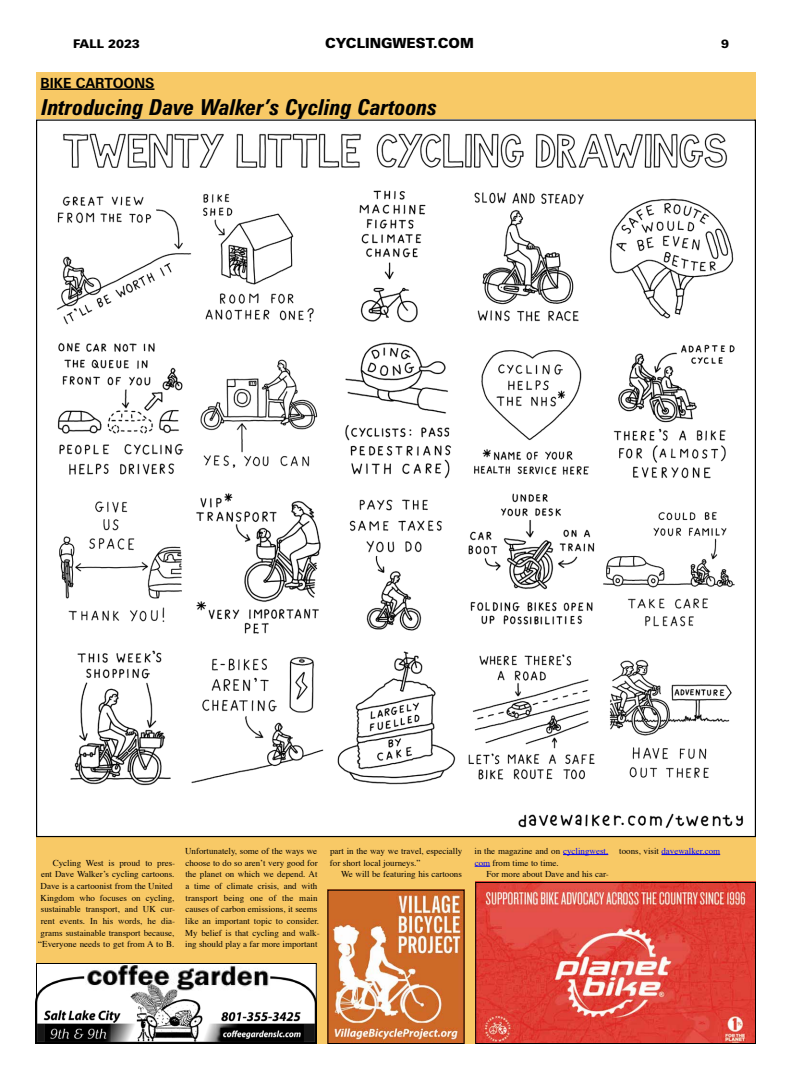
<style>
.page{position:relative;width:792px;height:1080px;background:#fff}
.page>*{position:absolute;margin:0;border:0;box-sizing:border-box;transform-origin:0 0}
.Headline{font:italic 700 condensed 22px "Zurich BT";color:#000}
.t1{font:900 14px "Zurich BT";color:#000}
.SectionHeader{font:700 14px "Zurich BT";color:#000}
.t2{font:900 12px "Zurich BT";color:#000}
.CU_Text_indent{font:9px/11.7px "Times";color:#000}
.CU_Text_indent-2{font:9px "Times";color:#00f}
.s1{color:#00f}
.s2{color:#000}
</style>
<div class="page">
<div style="left:36px;top:72px;width:720px;height:972px;background:#f8c966"></div>
<hr style="left:40px;top:88px;width:114px;height:2px;background:#000">
<hr style="left:563px;top:854px;width:45px;height:1px;background:#00f">
<svg style="left:475px;top:866px;width:15px;height:1px"></svg>
<hr style="left:661px;top:854px;width:59px;height:1px;background:#00f">
<img style="left:477px;top:884px;width:277px;height:158px">
<div style="left:475px;top:882px;width:281px;height:162px;border:1px solid #000"></div>
<img style="left:38px;top:965px;width:277px;height:77px">
<div style="left:36px;top:963px;width:281px;height:81px;border:1px solid #000"></div>
<img style="left:38px;top:122px;width:715px;height:713px">
<img style="left:329px;top:892px;width:134px;height:150px">
<h3 class="t2" style="left:73px;top:37px;width:68px">FALL 2023</h3>
<h2 class="t1" style="left:325px;top:35px;width:150px">CYCLINGWEST.COM</h2>
<h3 class="t2" style="left:721px;top:37px;width:9px">9</h3>
<p class="SectionHeader" style="left:40px;top:74px;width:115px">BIKE CARTOONS</p>
<p class="Headline" style="left:41px;top:94px;width:397px">Introducing Dave Walker’s Cycling Cartoons</p>
<p class="CU_Text_indent" style="left:38px;top:856px;width:138px;text-align:right">Cycling West is proud to pres-<br>ent Dave Walker’s cycling cartoons.<br>Dave is a cartoonist from the United Kingdom who focuses on cycling, sustainable transport, and UK cur&shy;rent events. In his words, he dia&shy;grams sustainable transport because, “Everyone needs to get from A to B.</p>
<p class="CU_Text_indent" style="left:185px;top:844px;width:136px">Unfortunately, some of the ways we choose to do so aren’t very good for the planet on which we depend. At a time of climate crisis, and with transport being one of the main causes of carbon emissions, it seems like an important topic to consider.<br>My belief is that cycling and walk&shy;ing should play a far more important</p>
<p class="CU_Text_indent" style="left:330px;top:844px;width:134px">part in the way we travel, especially for short local journeys.”</p>
<p class="CU_Text_indent" style="left:341px;top:868px;width:122px">We will be featuring his cartoons</p>
<p class="CU_Text_indent" style="left:475px;top:844px;width:135px">in the magazine and on <span class="s1">cyclingwest. com</span> from time to time.</p>
<p class="CU_Text_indent" style="left:486px;top:868px;width:124px">For more about Dave and his car-</p>
<p class="CU_Text_indent-2" style="left:619px;top:842px;width:102px"><span class="s2">toons, visit</span> davewalker.com</p>
</div>
